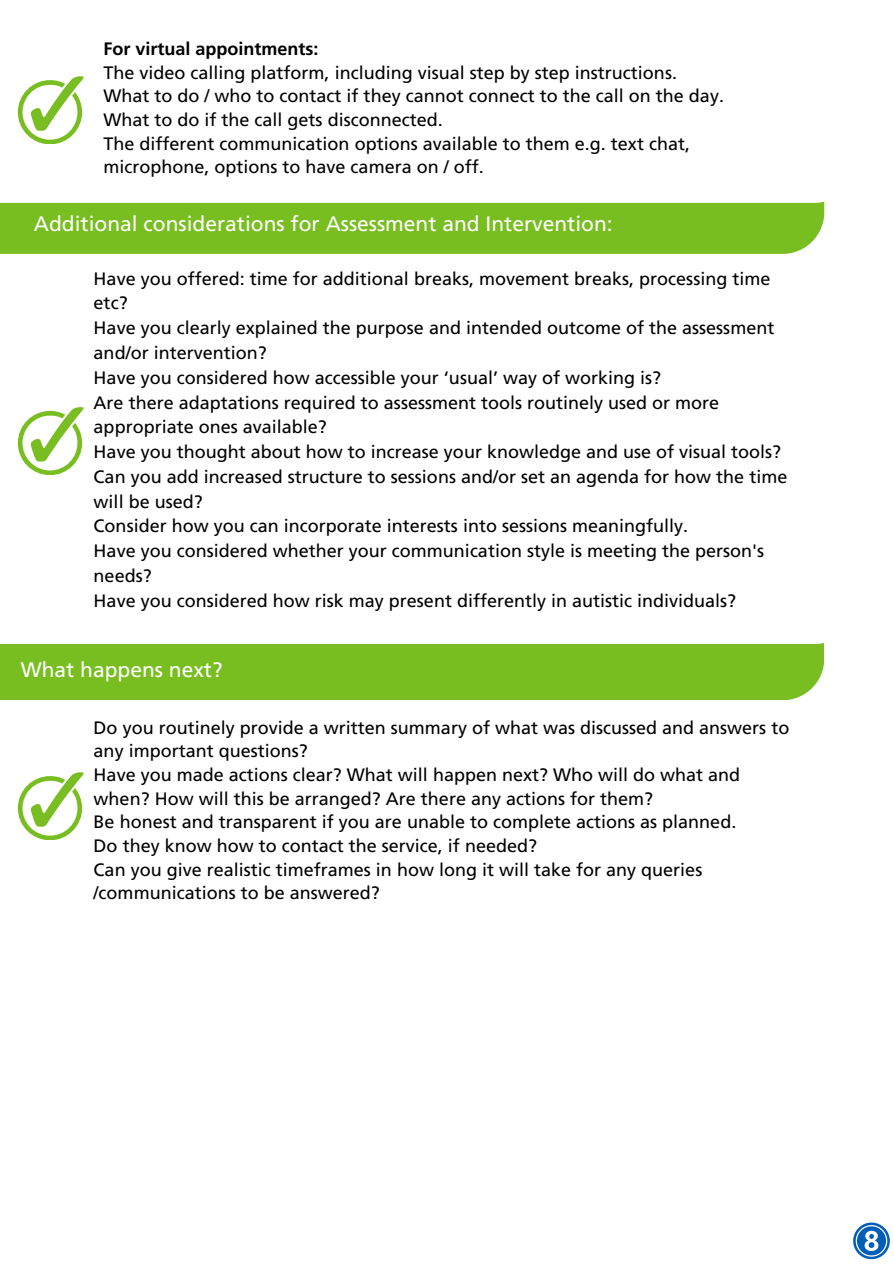
<style>
.page{position:relative;width:894px;height:1264px;background:#fff}
.page>*{position:absolute;margin:0;border:0;box-sizing:border-box;transform-origin:0 0}
.t1{font:21px "Frutiger LT Std";color:#fff}
.t2{font:18px/24.8px "Frutiger LT Std";color:#000}
.t3{font:700 18px "Frutiger LT Std";color:#000}
</style>
<div class="page">
<div style="left:0;top:203px;width:824px;height:51px;background:#78be20"></div>
<svg style="left:0;top:109px;width:825px;height:94px"></svg>
<svg style="left:18px;top:407px;width:65px;height:67px"></svg>
<svg style="left:18px;top:76px;width:65px;height:68px"></svg>
<div style="left:0;top:644px;width:823px;height:56px;background:#78be20"></div>
<svg style="left:18px;top:772px;width:65px;height:67px"></svg>
<svg style="left:853px;top:1222px;width:36px;height:37px"></svg>
<p class="t3" style="left:103px;top:42px;width:217px">For virtual appointments:</p>
<p class="t2" style="left:103px;top:62px;width:622px;line-height:23.7px">The video calling platform, including visual step by step instructions.<br>What to do / who to contact if they cannot connect to the call on the day.<br>What to do if the call gets disconnected.<br>The different communication options available to them e.g. text chat, microphone, options to have camera on / off.</p>
<p class="t1" style="left:34px;top:215px;width:580px">Additional considerations for Assessment and Intervention:</p>
<p class="t2" style="left:94px;top:268px;width:695px">Have you offered: time for additional breaks, movement breaks, processing time etc?<br>Have you clearly explained the purpose and intended outcome of the assessment and/or intervention?<br>Have you considered how accessible your ‘usual’ way of working is?<br>Are there adaptations required to assessment tools routinely used or more appropriate ones available?<br>Have you thought about how to increase your knowledge and use of visual tools?<br>Can you add increased structure to sessions and/or set an agenda for how the time will be used?<br>Consider how you can incorporate interests into sessions meaningfully.<br>Have you considered whether your communication style is meeting the person's needs?<br>Have you considered how risk may present differently in autistic individuals?</p>
<p class="t1" style="left:21px;top:661px;width:203px">What happens next?</p>
<p class="t2" style="left:94px;top:717px;width:697px;line-height:23.7px">Do you routinely provide a written summary of what was discussed and answers to any important questions?<br>Have you made actions clear? What will happen next? Who will do what and when? How will this be arranged? Are there any actions for them?<br>Be honest and transparent if you are unable to complete actions as planned.<br>Do they know how to contact the service, if needed?<br>Can you give realistic timeframes in how long it will take for any queries /communications to be answered?</p>
</div>
